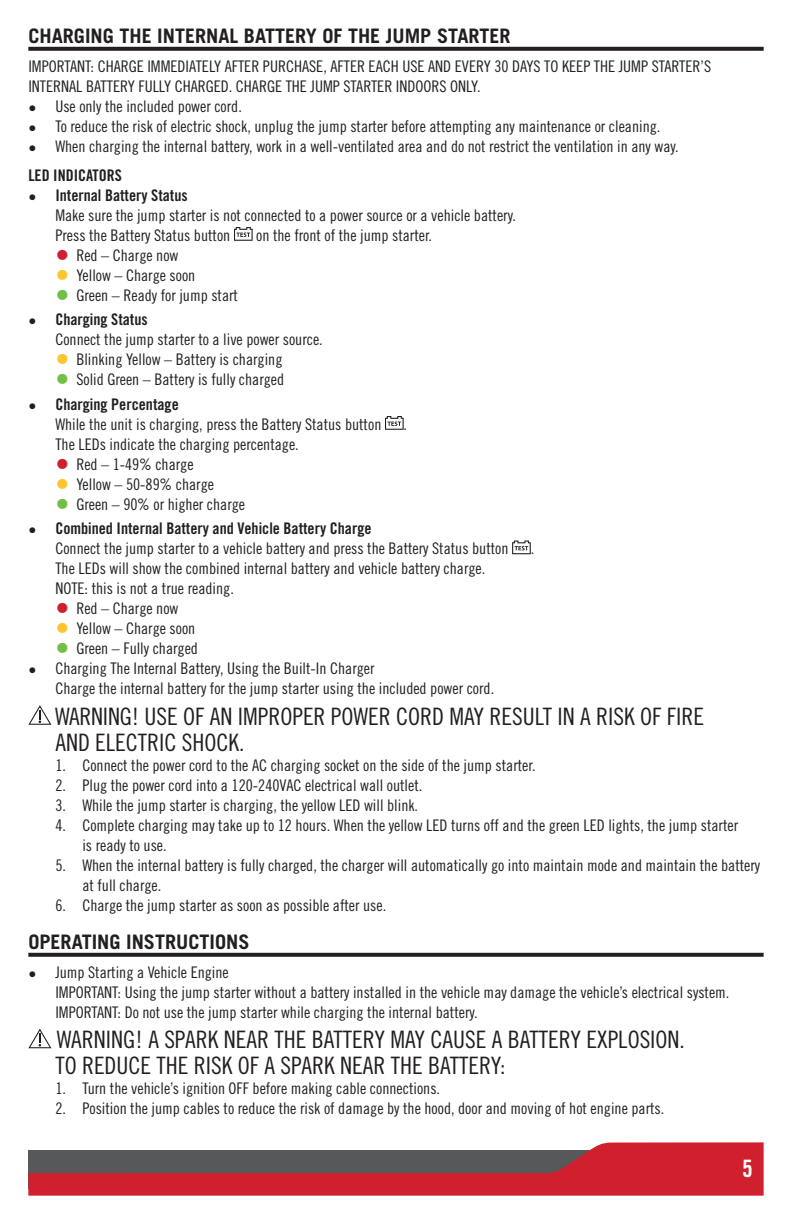
<style>
.page{position:relative;width:792px;height:1224px;background:#fff}
.page>*{position:absolute;margin:0;border:0;box-sizing:border-box;transform-origin:0 0}
._07_-_Bulleted_copy{font:24px/26px "Trade Gothic LT Std Cn 18";color:#231f20}
.t1{font:24px "Trade Gothic LT Std Bd Cn 20";color:#fff}
._01_-_Heading_Underl{font:700 20px "Trade Gothic LT Std";color:#231f20}
._07_-_Bulleted_copy-2{font:16px "Trade Gothic LT Std Cn 18";color:#231f20}
._01_-_Heading_Underl-2{font:16px/20px "Trade Gothic LT Std Cn 18";color:#231f20}
._07_-_Bulleted_copy-3{font:16px "Trade Gothic LT Std Bd Cn 20";color:#231f20}
.s1{font-family:"Trade Gothic LT Std Cn 18"}
.s2{font-size:28px;color:#d0202e}
.s3{font-size:28px;color:#fec62e}
.s4{font-size:28px;color:#71bf44}
</style>
<div class="page">
<svg style="left:28px;top:1142px;width:736px;height:54px;background:#af4d55"></svg>
<svg style="left:28px;top:47px;width:736px;height:4px;background:#2e2a2b"></svg>
<svg style="left:28px;top:953px;width:736px;height:4px;background:#2e2a2b"></svg>
<svg style="left:234px;top:227px;width:19px;height:14px"></svg>
<svg style="left:385px;top:416px;width:19px;height:14px"></svg>
<svg style="left:512px;top:541px;width:19px;height:13px"></svg>
<svg style="left:28px;top:705px;width:23px;height:20px"></svg>
<svg style="left:28px;top:1029px;width:23px;height:19px"></svg>
<p class="_01_-_Heading_Underl" style="left:28px;top:23px;width:484px">CHARGING THE INTERNAL BATTERY OF THE JUMP STARTER</p>
<p class="_01_-_Heading_Underl-2" style="left:28px;top:56px;width:684px">IMPORTANT: CHARGE IMMEDIATELY AFTER PURCHASE, AFTER EACH USE AND EVERY 30 DAYS TO KEEP THE JUMP STARTER’S<br>INTERNAL BATTERY FULLY CHARGED. CHARGE THE JUMP STARTER INDOORS ONLY.</p>
<p class="_07_-_Bulleted_copy-2" style="left:28px;top:97px;width:215px">• Use only the included power cord.</p>
<p class="_07_-_Bulleted_copy-2" style="left:28px;top:117px;width:634px">• To reduce the risk of electric shock, unplug the jump starter before attempting any maintenance or cleaning.</p>
<p class="_07_-_Bulleted_copy-2" style="left:28px;top:137px;width:652px">• When charging the internal battery, work in a well-ventilated area and do not restrict the ventilation in any way.</p>
<p class="_07_-_Bulleted_copy-3" style="left:28px;top:165px;width:95px">LED INDICATORS</p>
<p class="_07_-_Bulleted_copy-3" style="left:28px;top:185px;width:161px"><span class="s1">•</span> Internal Battery Status</p>
<p class="_07_-_Bulleted_copy-2" style="left:55px;top:206px;width:462px">Make sure the jump starter is not connected to a power source or a vehicle battery.</p>
<p class="_07_-_Bulleted_copy-2" style="left:55px;top:226px;width:177px">Press the Battery Status button</p>
<p class="_07_-_Bulleted_copy-2" style="left:256px;top:226px;width:177px">on the front of the jump starter.</p>
<p class="_07_-_Bulleted_copy-2" style="left:55px;top:246px;width:125px"><span class="s2">•</span> Red – Charge now</p>
<p class="_07_-_Bulleted_copy-2" style="left:55px;top:266px;width:142px"><span class="s3">•</span> Yellow – Charge soon</p>
<p class="_07_-_Bulleted_copy-2" style="left:55px;top:286px;width:184px"><span class="s4">•</span> Green – Ready for jump start</p>
<p class="_07_-_Bulleted_copy-3" style="left:28px;top:310px;width:121px"><span class="s1">•</span> Charging Status</p>
<p class="_07_-_Bulleted_copy-2" style="left:55px;top:330px;width:269px">Connect the jump starter to a live power source.</p>
<p class="_07_-_Bulleted_copy-2" style="left:55px;top:350px;width:229px"><span class="s3">•</span> Blinking Yellow – Battery is charging</p>
<p class="_07_-_Bulleted_copy-2" style="left:55px;top:370px;width:230px"><span class="s4">•</span> Solid Green – Battery is fully charged</p>
<p class="_07_-_Bulleted_copy-3" style="left:28px;top:394px;width:152px"><span class="s1">•</span> Charging Percentage</p>
<p class="_07_-_Bulleted_copy-2" style="left:55px;top:415px;width:328px">While the unit is charging, press the Battery Status button</p>
<p class="_07_-_Bulleted_copy-2" style="left:404px;top:415px;width:5px">.</p>
<p class="_07_-_Bulleted_copy-2" style="left:55px;top:435px;width:245px">The LEDs indicate the charging percentage.</p>
<p class="_07_-_Bulleted_copy-2" style="left:55px;top:455px;width:140px"><span class="s2">•</span> Red – 1-49% charge</p>
<p class="_07_-_Bulleted_copy-2" style="left:55px;top:475px;width:160px"><span class="s3">•</span> Yellow – 50-89% charge</p>
<p class="_07_-_Bulleted_copy-2" style="left:55px;top:495px;width:191px"><span class="s4">•</span> Green – 90% or higher charge</p>
<p class="_07_-_Bulleted_copy-3" style="left:28px;top:519px;width:345px"><span class="s1">•</span> Combined Internal Battery and Vehicle Battery Charge</p>
<p class="_07_-_Bulleted_copy-2" style="left:55px;top:539px;width:455px">Connect the jump starter to a vehicle battery and press the Battery Status button</p>
<p class="_07_-_Bulleted_copy-2" style="left:531px;top:539px;width:5px">.</p>
<p class="_07_-_Bulleted_copy-2" style="left:55px;top:559px;width:432px">The LEDs will show the combined internal battery and vehicle battery charge.</p>
<p class="_07_-_Bulleted_copy-2" style="left:55px;top:579px;width:180px">NOTE: this is not a true reading.</p>
<p class="_07_-_Bulleted_copy-2" style="left:55px;top:599px;width:125px"><span class="s2">•</span> Red – Charge now</p>
<p class="_07_-_Bulleted_copy-2" style="left:55px;top:619px;width:142px"><span class="s3">•</span> Yellow – Charge soon</p>
<p class="_07_-_Bulleted_copy-2" style="left:55px;top:639px;width:144px"><span class="s4">•</span> Green – Fully charged</p>
<p class="_07_-_Bulleted_copy-2" style="left:28px;top:659px;width:348px">• Charging The Internal Battery, Using the Built-In Charger</p>
<p class="_07_-_Bulleted_copy-2" style="left:55px;top:679px;width:440px">Charge the internal battery for the jump starter using the included power cord.</p>
<p class="_07_-_Bulleted_copy" style="left:55px;top:703px;width:651px">WARNING! USE OF AN IMPROPER POWER CORD MAY RESULT IN A RISK OF FIRE</p>
<p class="_07_-_Bulleted_copy" style="left:55px;top:729px;width:191px">AND ELECTRIC SHOCK.</p>
<p class="_01_-_Heading_Underl-2" style="left:55px;top:755px;width:482px">1. Connect the power cord to the AC charging socket on the side of the jump starter.</p>
<p class="_01_-_Heading_Underl-2" style="left:55px;top:775px;width:369px">2. Plug the power cord into a 120-240VAC electrical wall outlet.</p>
<p class="_01_-_Heading_Underl-2" style="left:55px;top:795px;width:364px">3. While the jump starter is charging, the yellow LED will blink.</p>
<p class="_01_-_Heading_Underl-2" style="left:82px;top:815px;width:657px;text-indent:-27px">4. Complete charging may take up to 12 hours. When the yellow LED turns off and the green LED lights, the jump starter is ready to use.</p>
<p class="_01_-_Heading_Underl-2" style="left:82px;top:855px;width:679px;text-indent:-27px">5. When the internal battery is fully charged, the charger will automatically go into maintain mode and maintain the battery at full charge.</p>
<p class="_01_-_Heading_Underl-2" style="left:55px;top:895px;width:332px">6. Charge the jump starter as soon as possible after use.</p>
<p class="_01_-_Heading_Underl" style="left:28px;top:929px;width:223px">OPERATING INSTRUCTIONS</p>
<p class="_07_-_Bulleted_copy-2" style="left:28px;top:963px;width:202px">• Jump Starting a Vehicle Engine</p>
<p class="_07_-_Bulleted_copy-2" style="left:55px;top:983px;width:676px">IMPORTANT: Using the jump starter without a battery installed in the vehicle may damage the vehicle’s electrical system.</p>
<p class="_07_-_Bulleted_copy-2" style="left:55px;top:1003px;width:424px">IMPORTANT: Do not use the jump starter while charging the internal battery.</p>
<p class="_07_-_Bulleted_copy" style="left:55px;top:1026px;width:631px">WARNING! A SPARK NEAR THE BATTERY MAY CAUSE A BATTERY EXPLOSION.<br>TO REDUCE THE RISK OF A SPARK NEAR THE BATTERY:</p>
<p class="_01_-_Heading_Underl-2" style="left:55px;top:1078px;width:386px">1. Turn the vehicle’s ignition OFF before making cable connections.</p>
<p class="_01_-_Heading_Underl-2" style="left:55px;top:1098px;width:611px">2. Position the jump cables to reduce the risk of damage by the hood, door and moving of hot engine parts.</p>
<h1 class="t1" style="left:742px;top:1154px;width:12px">5</h1>
</div>
